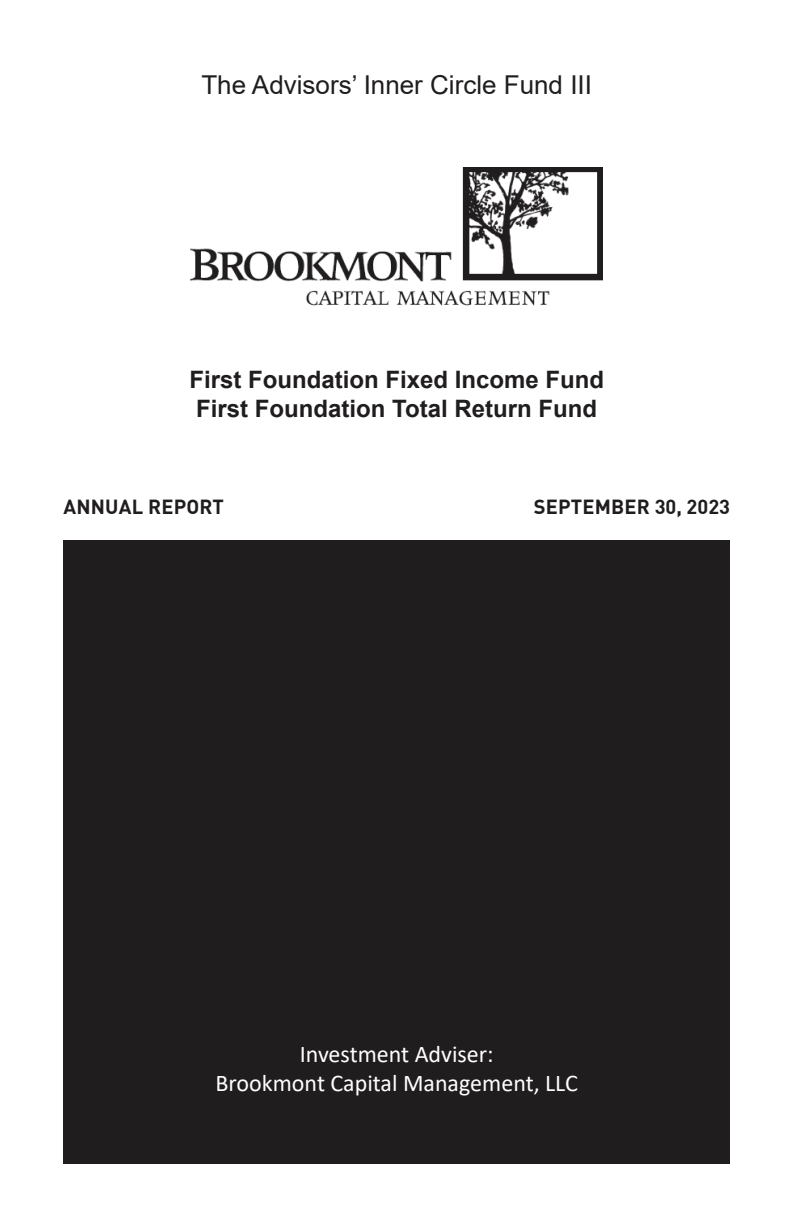
<style>
.page{position:relative;width:792px;height:1224px;background:#fff}
.page>*{position:absolute;margin:0;border:0;box-sizing:border-box;transform-origin:0 0}
.t1{font:26px "Arial";color:#201d1e}
.t2{font:700 24px/28.8px "Arial";color:#201d1e}
.BodyText{font:24px "Calibri";color:#fff}
.t3{font:700 20px "DINOT";letter-spacing:.01em;color:#201d1e}
</style>
<div class="page">
<div style="left:63px;top:540px;width:667px;height:624px;background:#201d1e"></div>
<img style="left:191px;top:167px;width:412px;height:138px">
<p class="t1" style="left:201px;top:67px;width:392px">The Advisors’ Inner Circle Fund III</p>
<p class="t2" style="left:189px;top:365px;width:416px">First Foundation Fixed Income Fund<br>First Foundation Total Return Fund</p>
<p class="t3" style="left:63px;top:491px;width:162px">ANNUAL REPORT</p>
<p class="t3" style="left:534px;top:491px;width:198px">SEPTEMBER 30, 2023</p>
<p class="BodyText" style="left:300px;top:1037px;width:195px">Investment Adviser:</p>
<p class="BodyText" style="left:216px;top:1066px;width:364px">Brookmont Capital Management, LLC</p>
</div>
